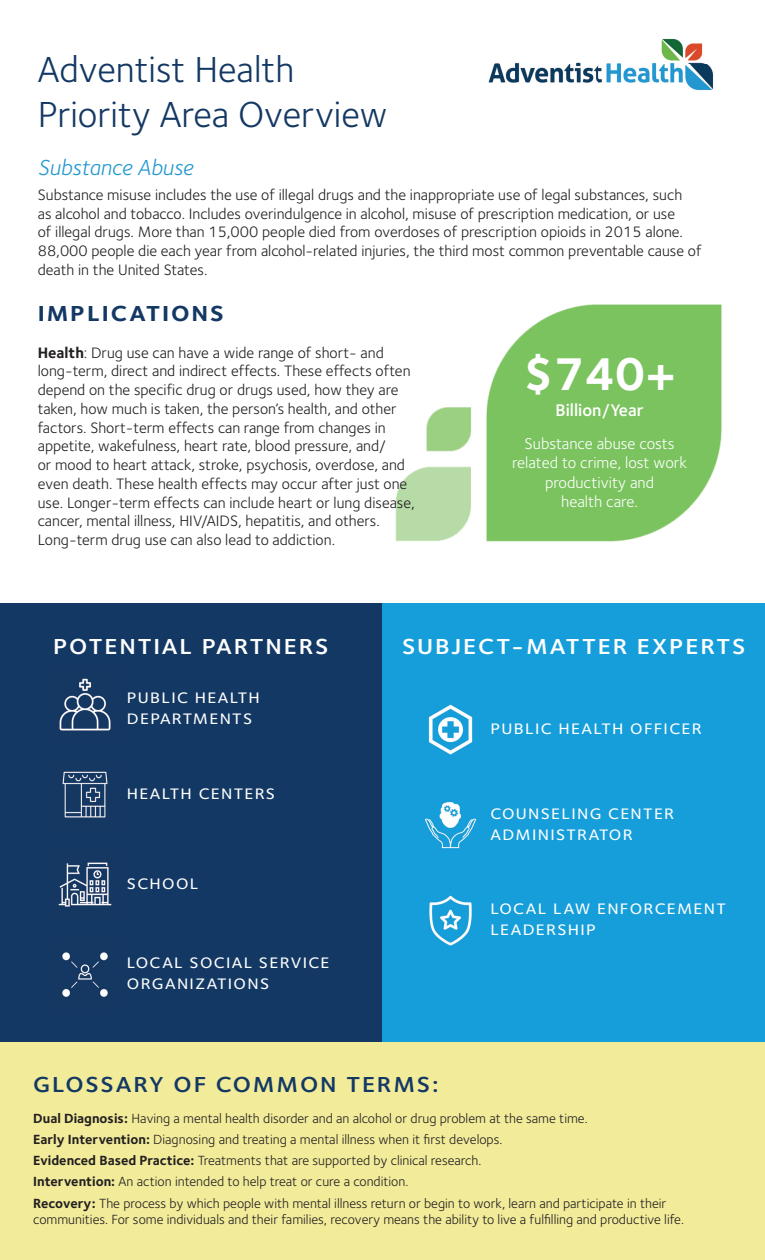
<style>
.page{position:relative;width:765px;height:1260px;background:#fff}
.page>*{position:absolute;margin:0;border:0;box-sizing:border-box;transform-origin:0 0}
.t1{font:700 47.5px "Foundry Sterling";color:#fff}
.t2{font:37.5px/45px "Foundry Sterling";color:#133863}
.t3{font:600 22.5px "Foundry Sterling";letter-spacing:.075em;color:#fff;scale:1.11 1}
.t4{font:600 22.5px "Foundry Sterling";letter-spacing:.075em;color:#133863;scale:1.11 1}
.t5{font:italic 22.5px "Foundry Sterling";color:#2297d0}
.t6{font:700 22.5px "Foundry Sterling";letter-spacing:.075em;color:#133863;scale:1.11 1}
.t7{font:600 17.5px "Foundry Sterling";color:#fff}
.t8{font:16.25px/19.5px "Foundry Sterling";color:#fff;text-align:center}
.t9{font:500 15.75px/21px "Foundry Sterling";letter-spacing:.075em;color:#fff;scale:1.11 1}
.t10{font:15.62px/18.8px "Foundry Sterling";color:#231f20}
.t11{font:13.75px/21.2px "Foundry Sterling";color:#231f20}
.s1{font-weight:700}
</style>
<div class="page">
<div style="left:0;top:1035px;width:765px;height:225px;background:#f1eb9a"></div>
<img style="left:395px;top:304px;width:327px;height:238px">
<div style="left:0;top:603px;width:382px;height:439px;background:#133863"></div>
<img style="left:59px;top:678px;width:52px;height:53px">
<img style="left:58px;top:862px;width:54px;height:45px">
<img style="left:62px;top:771px;width:46px;height:47px">
<img style="left:62px;top:952px;width:46px;height:45px">
<div style="left:382px;top:603px;width:383px;height:439px;background:#159eda"></div>
<img style="left:428px;top:704px;width:45px;height:51px">
<img style="left:424px;top:802px;width:53px;height:47px">
<img style="left:429px;top:895px;width:43px;height:51px">
<img style="left:488px;top:39px;width:226px;height:52px">
<h2 class="t2" style="left:38px;top:47px;width:351px">Adventist Health<br>Priority Area Overview</h2>
<h3 class="t5" style="left:38px;top:154px;width:157px">Substance Abuse</h3>
<p class="t10" style="left:38px;top:185px;width:665px">Substance misuse includes the use of illegal drugs and the inappropriate use of legal substances, such<br>as alcohol and tobacco. Includes overindulgence in alcohol, misuse of prescription medication, or use<br>of illegal drugs. More than 15,000 people died from overdoses of prescription opioids in 2015 alone.<br>88,000 people die each year from alcohol-related injuries, the third most common preventable cause of death in the United States.</p>
<h3 class="t6" style="left:38px;top:300px;width:169px">IMPLICATIONS</h3>
<p class="t10" style="left:38px;top:343px;width:379px"><span class="s1">Health</span>: Drug use can have a wide range of short- and long-term, direct and indirect effects. These effects often depend on the specific drug or drugs used, how they are taken, how much is taken, the person’s health, and other factors. Short-term effects can range from changes in appetite, wakefulness, heart rate, blood pressure, and/<br>or mood to heart attack, stroke, psychosis, overdose, and even death. These health effects may occur after just one use. Longer-term effects can include heart or lung disease, cancer, mental illness, HIV/AIDS, hepatitis, and others.<br>Long-term drug use can also lead to addiction.</p>
<h1 class="t1" style="left:523px;top:346px;width:154px">$740+</h1>
<p class="t7" style="left:556px;top:400px;width:90px">Billion/Year</p>
<p class="t8" style="left:512px;top:434px;width:177px">Substance abuse costs related to crime, lost work productivity and<br>health care.</p>
<h3 class="t3" style="left:53px;top:633px;width:250px">POTENTIAL PARTNERS</h3>
<p class="t9" style="left:127px;top:687px;width:121px">PUBLIC HEALTH<br>DEPARTMENTS</p>
<p class="t9" style="left:127px;top:784px;width:135px">HEALTH CENTERS</p>
<p class="t9" style="left:127px;top:874px;width:66px">SCHOOL</p>
<p class="t9" style="left:127px;top:953px;width:184px">LOCAL SOCIAL SERVICE<br>ORGANIZATIONS</p>
<h3 class="t3" style="left:402px;top:633px;width:311px">SUBJECT-MATTER EXPERTS</h3>
<p class="t9" style="left:490px;top:718px;width:192px">PUBLIC HEALTH OFFICER</p>
<p class="t9" style="left:490px;top:803px;width:167px">COUNSELING CENTER<br>ADMINISTRATOR</p>
<p class="t9" style="left:490px;top:899px;width:214px">LOCAL LAW ENFORCEMENT<br>LEADERSHIP</p>
<h3 class="t4" style="left:33px;top:1072px;width:367px">GLOSSARY OF COMMON TERMS:</h3>
<p class="t11" style="left:33px;top:1108px;width:635px"><span class="s1">Dual Diagnosis:</span> Having a mental health disorder and an alcohol or drug problem at the same time.<br><span class="s1">Early Intervention:</span> Diagnosing and treating a mental illness when it first develops.<br><span class="s1">Evidenced Based Practice:</span> Treatments that are supported by clinical research.<br><span class="s1">Intervention:</span> An action intended to help treat or cure a condition.<br><span class="s1">Recovery:</span> The process by which people with mental illness return or begin to work, learn and participate in their</p>
<p class="t11" style="left:33px;top:1209px;width:652px">communities. For some individuals and their families, recovery means the ability to live a fulfilling and productive life.</p>
</div>
